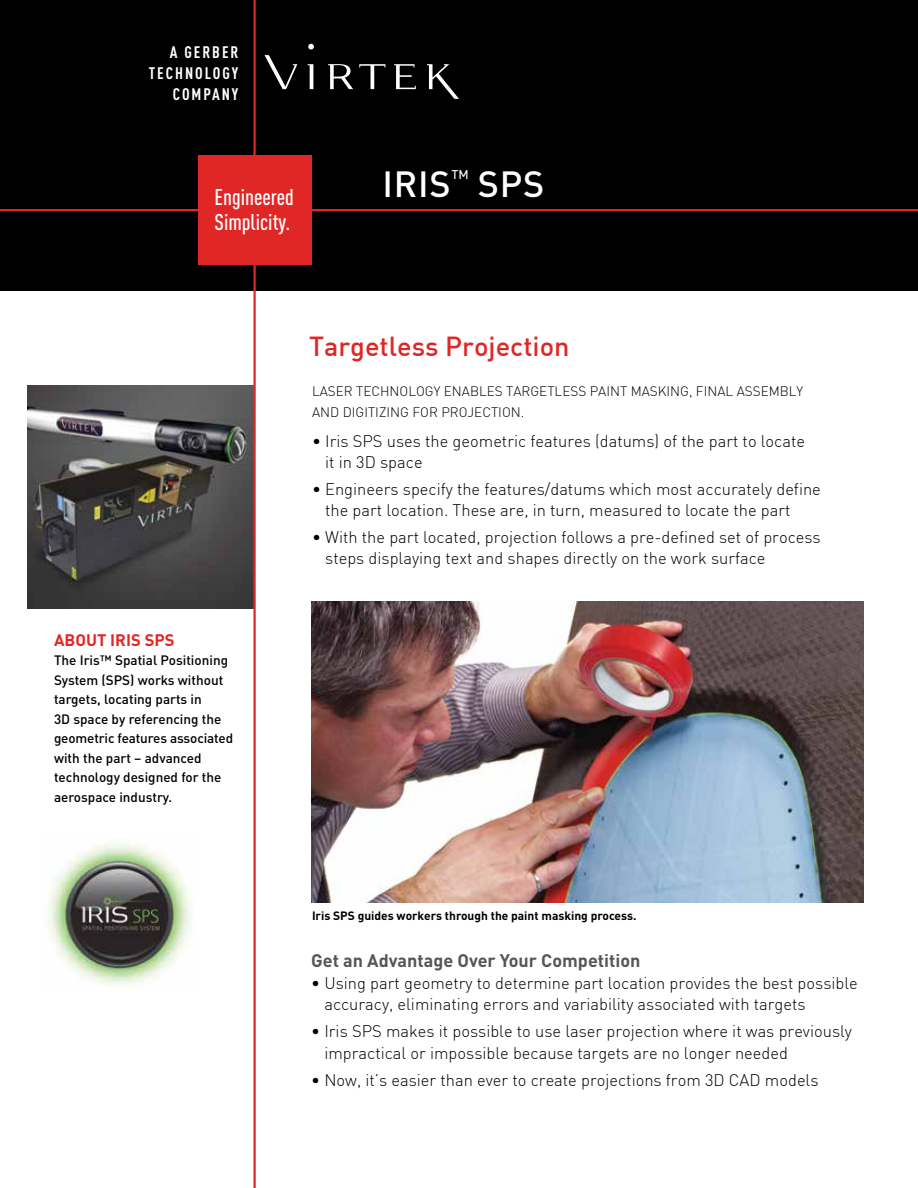
<style>
.page{position:relative;width:918px;height:1188px;background:#fff}
.page>*{position:absolute;margin:0;border:0;box-sizing:border-box;transform-origin:0 0}
.t1{font:500 36px "DINOT";letter-spacing:.02em;color:#fff}
.t2{font:500 27px "DIN";color:#e12726}
.t3{font:500 22.5px/25.5px "DIN Cond";color:#fff}
.t4{font:700 18px "DIN";color:#56565a}
.t5{font:300 16.5px/21px "DIN";color:#000}
.t6{font:700 16.5px/21px "DIN Cond";letter-spacing:.12em;color:#fff;text-align:right}
.t7{font:700 16.5px "DIN";color:#e12726}
.t8{font:500 13.5px/19.5px "DINOT";color:#000}
.t9{font:300 13.5px/21px "DIN";color:#000}
.t10{font:700 12px "DIN";color:#000}
</style>
<div class="page">
<img style="left:27px;top:386px;width:226px;height:222px">
<div style="left:0;top:0;width:918px;height:291px;background:#000"></div>
<hr style="left:253px;top:0;width:3px;height:1188px;background:#e12726">
<hr style="left:0;top:209px;width:918px;height:2px;background:#e12726">
<div style="left:198px;top:155px;width:113px;height:110px;background:#e12726"></div>
<svg style="left:265px;top:55px;width:32px;height:34px"></svg>
<svg style="left:308px;top:64px;width:5px;height:25px"></svg>
<svg style="left:328px;top:64px;width:25px;height:25px"></svg>
<svg style="left:359px;top:64px;width:26px;height:25px"></svg>
<svg style="left:394px;top:64px;width:22px;height:25px"></svg>
<svg style="left:427px;top:64px;width:32px;height:35px"></svg>
<svg style="left:308px;top:44px;width:6px;height:5px"></svg>
<img style="left:48px;top:843px;width:145px;height:146px">
<img style="left:311px;top:602px;width:553px;height:301px">
<p class="t6" style="left:149px;top:41px;width:91px">A GERBER<br>TECHNOLOGY<br>COMPANY</p>
<h3 class="t3" style="left:215px;top:183px;width:81px">Engineered<br>Simplicity.</h3>
<h1 class="t1" style="left:382px;top:161px;width:163px">IRIS<sup>™</sup> SPS</h1>
<p class="t7" style="left:54px;top:629px;width:122px">ABOUT IRIS SPS</p>
<p class="t8" style="left:54px;top:650px;width:181px">The Iris™ Spatial Positioning<br>System (SPS) works without targets, locating parts in<br>3D space by referencing the geometric features associated with the part – advanced technology designed for the aerospace industry.</p>
<h2 class="t2" style="left:309px;top:329px;width:262px">Targetless Projection</h2>
<p class="t9" style="left:312px;top:380px;width:493px">LASER TECHNOLOGY ENABLES TARGETLESS PAINT MASKING, FINAL ASSEMBLY<br>AND DIGITIZING FOR PROJECTION.</p>
<p class="t5" style="left:325px;top:430px;width:481px;text-indent:-13px">• Iris SPS uses the geometric features (datums) of the part to locate it in 3D space</p>
<p class="t5" style="left:325px;top:478px;width:497px;text-indent:-13px">• Engineers specify the features/datums which most accurately define the part location. These are, in turn, measured to locate the part</p>
<p class="t5" style="left:325px;top:526px;width:497px;text-indent:-13px">• With the part located, projection follows a pre-defined set of process steps displaying text and shapes directly on the work surface</p>
<p class="t10" style="left:312px;top:908px;width:326px">Iris SPS guides workers through the paint masking process.</p>
<p class="t4" style="left:311px;top:949px;width:331px">Get an Advantage Over Your Competition</p>
<p class="t5" style="left:324px;top:973px;width:535px;text-indent:-13px">• Using part geometry to determine part location provides the best possible accuracy, eliminating errors and variability associated with targets</p>
<p class="t5" style="left:324px;top:1021px;width:529px;text-indent:-13px">• Iris SPS makes it possible to use laser projection where it was previously impractical or impossible because targets are no longer needed</p>
<p class="t5" style="left:311px;top:1069px;width:509px">• Now, it’s easier than ever to create projections from 3D CAD models</p>
</div>
